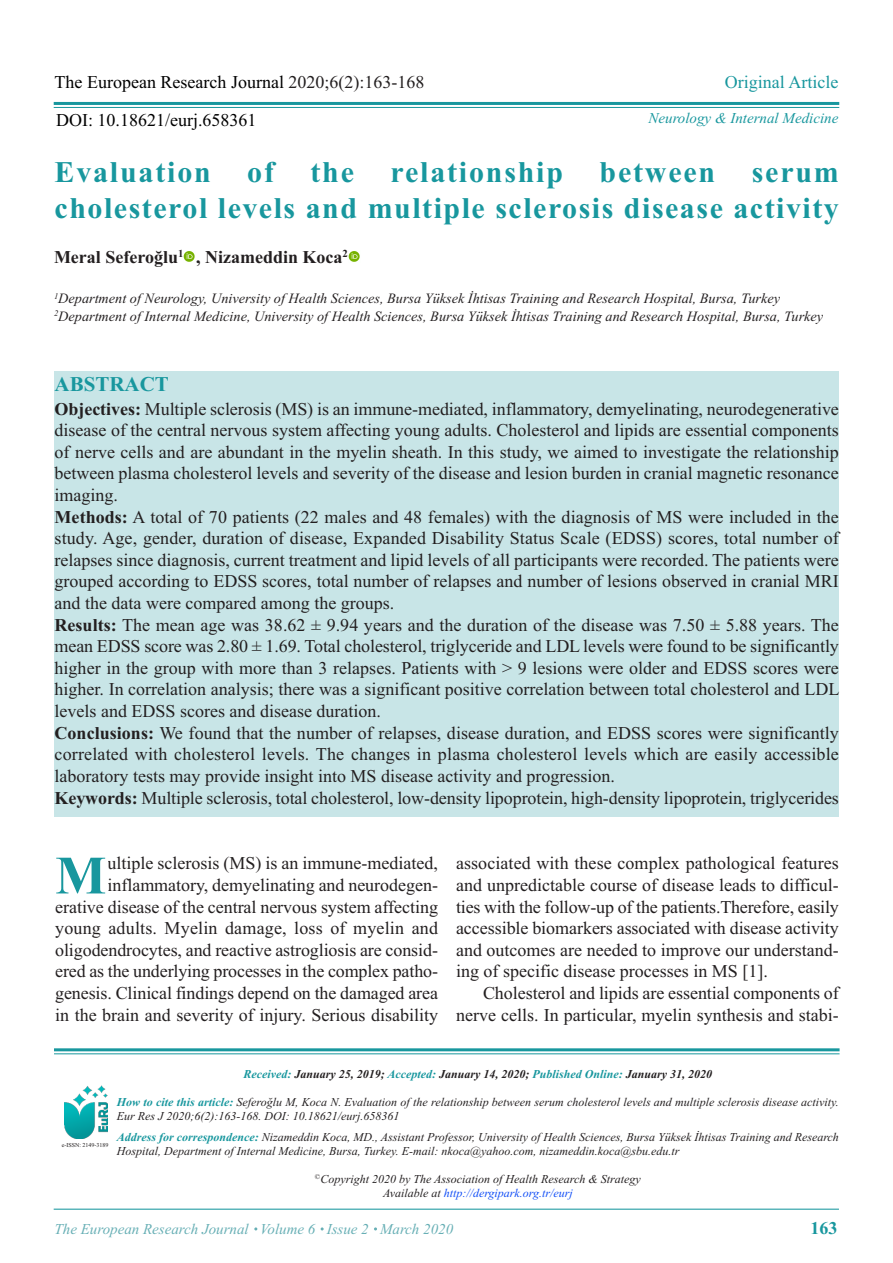
<style>
.page{position:relative;width:893px;height:1263px;background:#fff}
.page>*{position:absolute;margin:0;border:0;box-sizing:border-box;transform-origin:0 0}
.t1{font:700 54px "Times New Roman";color:#18979e}
.t2{font:700 30px/36px "Times New Roman";letter-spacing:.05em;color:#18979e}
.t3{font:700 21px "Times New Roman";color:#18979e}
.t4{font:18px/21.6px "Times New Roman";color:#231f20;text-align:right}
.t5{font:18px/38.4px "Times New Roman";color:#000}
.t6{font:700 18px "Times New Roman";color:#231f20}
.t7{font:18px "Times New Roman";color:#18979e}
.t8{font:700 18px "Times New Roman";color:#18979e}
.t9{font:italic 15px "Times New Roman";color:#67afb5}
.t10{font:italic 15px "Times New Roman";color:#18979e}
.t11{font:italic 14.25px/17.1px "Times New Roman";color:#231f20}
.t12{font:italic 12px/14.4px "Times New Roman";color:#231f20}
.t13{font:italic 700 12px "Times New Roman";color:#231f20}
.t14{font:6px "Times New Roman";color:#231f20}
.s1{color:#231f20}
.s2{font-weight:700}
.s3{color:#18979e}
.s4{font-weight:700;color:#18979e}
.s5{color:#104df6}
</style>
<div class="page">
<svg style="left:348px;top:251px;width:12px;height:11px"></svg>
<svg style="left:184px;top:251px;width:11px;height:11px"></svg>
<div style="left:55px;top:371px;width:784px;height:446px;background:#c8e5e7"></div>
<img style="left:65px;top:1085px;width:42px;height:54px">
<hr style="left:54px;top:1208px;width:785px;height:2px;background:#18979e">
<hr style="left:54px;top:1048px;width:785px;height:3px;background:#18979e">
<hr style="left:54px;top:1053px;width:785px;height:1px;background:#18979e">
<hr style="left:54px;top:102px;width:785px;height:3px;background:#18979e">
<hr style="left:54px;top:107px;width:785px;height:1px;background:#18979e">
<p class="t5" style="left:55px;top:63px;width:371px">The European Research Journal <span class="s1">2020;6(2):163-168<br></span>DOI: 10.18621/eurj.658361</p>
<p class="t7" style="left:725px;top:71px;width:115px">Original Article</p>
<p class="t10" style="left:648px;top:109px;width:191px">Neurology &amp; Internal Medicine</p>
<h2 class="t2" style="left:55px;top:153px;width:786px">Evaluation of the relationship between serum cholesterol levels and multiple sclerosis disease activity</h2>
<p class="t6" style="left:54px;top:246px;width:295px">Meral Seferoğlu<sup>1</sup> , Nizameddin Koca<sup>2</sup></p>
<p class="t11" style="left:54px;top:290px;width:771px"><sup>1</sup>Department of Neurology, University of Health Sciences, Bursa Yüksek İhtisas Training and Research Hospital, Bursa, Turkey<br><sup>2</sup>Department of Internal Medicine, University of Health Sciences, Bursa Yüksek İhtisas Training and Research Hospital, Bursa, Turkey</p>
<p class="t3" style="left:55px;top:372px;width:116px">ABSTRACT</p>
<p class="t4" style="left:55px;top:398px;width:786px;text-align:left"><span class="s2">Objectives:</span> Multiple sclerosis (MS) is an immune-mediated, inflammatory, demyelinating, neurodegenerative disease of the central nervous system affecting young adults. Cholesterol and lipids are essential components of nerve cells and are abundant in the myelin sheath. In this study, we aimed to investigate the relationship between plasma cholesterol levels and severity of the disease and lesion burden in cranial magnetic resonance imaging.<br><span class="s2">Methods:</span> A total of 70 patients (22 males and 48 females) with the diagnosis of MS were included in the study. Age, gender, duration of disease, Expanded Disability Status Scale (EDSS) scores, total number of relapses since diagnosis, current treatment and lipid levels of all participants were recorded. The patients were grouped according to EDSS scores, total number of relapses and number of lesions observed in cranial MRI and the data were compared among the groups.<br><span class="s2">Results:</span> The mean age was 38.62 ± 9.94 years and the duration of the disease was 7.50 ± 5.88 years. The mean EDSS score was 2.80 ± 1.69. Total cholesterol, triglyceride and LDL levels were found to be significantly higher in the group with more than 3 relapses. Patients with &gt; 9 lesions were older and EDSS scores were higher. In correlation analysis; there was a significant positive correlation between total cholesterol and LDL levels and EDSS scores and disease duration.<br><span class="s2">Conclusions:</span> We found that the number of relapses, disease duration, and EDSS scores were significantly correlated with cholesterol levels. The changes in plasma cholesterol levels which are easily accessible laboratory tests may provide insight into MS disease activity and progression.<br><span class="s2">Keywords:</span> Multiple sclerosis, total cholesterol, low-density lipoprotein, high-density lipoprotein, triglycerides</p>
<p class="t4" style="left:55px;top:852px;width:384px">ultiple sclerosis (MS) is an immune-mediated, inflammatory, demyelinating and neurodegen&shy;erative disease of the central nervous system affecting young adults. Myelin damage, loss of myelin and oligodendrocytes, and reactive astrogliosis are consid&shy;ered as the underlying processes in the complex patho&shy;genesis. Clinical findings depend on the damaged area in the brain and severity of injury. Serious disability</p>
<p class="t4" style="left:456px;top:852px;width:384px;text-align:justify">associated with these complex pathological features and unpredictable course of disease leads to difficul&shy;ties with the follow-up of the patients.Therefore, easily accessible biomarkers associated with disease activity and outcomes are needed to improve our understand&shy;ing of specific disease processes in MS [1].</p>
<h1 class="t1" style="left:55px;top:843px;width:52px">M</h1>
<p class="t4" style="left:456px;top:982px;width:384px">Cholesterol and lipids are essential components of nerve cells. In particular, myelin synthesis and stabi-</p>
<p class="t13" style="left:244px;top:1067px;width:470px"><span class="s3">Received:</span> January 25, 2019; <span class="s3">Accepted:</span> January 14, 2020; <span class="s3">Published Online:</span> January 31, 2020</p>
<p class="t12" style="left:117px;top:1094px;width:724px"><span class="s4">How to cite this article:</span> Seferoğlu M, Koca N. Evaluation of the relationship between serum cholesterol levels and multiple sclerosis disease activity.<br>Eur Res J 2020;6(2):163-168. DOI: 10.18621/eurj.658361</p>
<p class="t12" style="left:117px;top:1129px;width:724px"><span class="s4">Address for correspondence:</span> Nizameddin Koca, MD., Assistant Professor, University of Health Sciences, Bursa Yüksek İhtisas Training and Research<br>Hospital, Department of Internal Medicine, Bursa, Turkey. E-mail: nkoca@yahoo.com, nizameddin.koca@sbu.edu.tr</p>
<p class="t12" style="left:315px;top:1171px;width:328px;text-align:center"><sup>©</sup>Copyright 2020 by The Association of Health Research &amp; Strategy<br>Available at <span class="s5">http://dergipark.org.tr/eurj</span></p>
<p class="t14" style="left:62px;top:1142px;width:48px">e-ISSN: 2149-3189</p>
<p class="t9" style="left:55px;top:1220px;width:400px">The European Research Journal Volume 6 Issue 2 March 2020</p>
<p class="t8" style="left:811px;top:1217px;width:28px">163</p>
</div>
